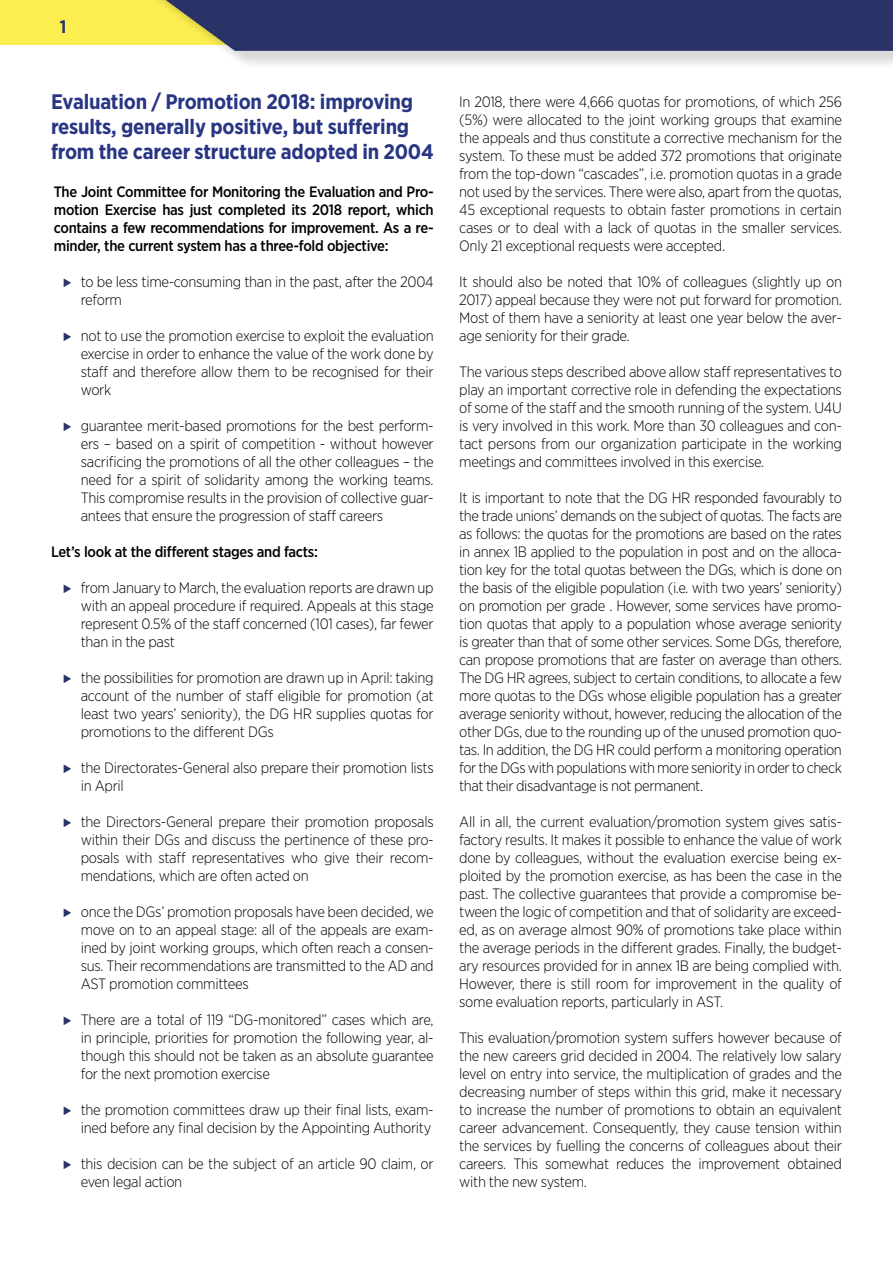
<style>
.page{position:relative;width:893px;height:1263px;background:#fff}
.page>*{position:absolute;margin:0;border:0;box-sizing:border-box;transform-origin:0 0}
.t1{font:700 21px/25.2px "Gotham Narrow";letter-spacing:-.01em;color:#283583}
.t2{font:700 18px "Gotham Narrow";color:#2a3367}
.t3{font:300 15px/18px "Gotham Narrow";letter-spacing:-.02em;color:#000;text-align:justify}
.t4{font:500 15px/18px "Gotham Narrow";letter-spacing:-.02em;color:#000;text-align:justify}
.s1{font-family:"Icons South St";font-weight:400;font-size:7.5px;color:#2a3367}
</style>
<div class="page">
<div style="left:0;top:0;width:893px;height:44px;background:#fcee51"></div>
<div style="left:141px;top:0;width:752px;height:70px;background:#000;opacity:.15"></div>
<svg style="left:137px;top:0;width:756px;height:51px;background:#3c4367"></svg>
<p class="t2" style="left:60px;top:15px;width:8px">1</p>
<h1 class="t1" style="left:51px;top:89px;width:384px">Evaluation / Promotion 2018: improving results, generally positive, but suffering from the career structure adopted in 2004</h1>
<p class="t4" style="left:54px;top:182px;width:381px">The Joint Committee for Monitoring the Evaluation and Pro&shy;motion Exercise has just completed its 2018 report, which contains a few recommendations for improvement. As a re&shy;minder, the current system has a three-fold objective:</p>
<p class="t3" style="left:81px;top:272px;width:354px;text-indent:-17px"><span class="s1">C</span> to be less time-consuming than in the past, after the 2004 reform</p>
<p class="t3" style="left:81px;top:326px;width:354px;text-indent:-17px"><span class="s1">C</span> not to use the promotion exercise to exploit the evaluation exercise in order to enhance the value of the work done by staff and therefore allow them to be recognised for their work</p>
<p class="t3" style="left:81px;top:416px;width:354px;text-indent:-17px"><span class="s1">C</span> guarantee merit-based promotions for the best perform&shy;ers – based on a spirit of competition - without however sacrificing the promotions of all the other colleagues – the need for a spirit of solidarity among the working teams.<br>This compromise results in the provision of collective guar&shy;antees that ensure the progression of staff careers</p>
<p class="t4" style="left:51px;top:542px;width:268px">Let’s look at the different stages and facts:</p>
<p class="t3" style="left:81px;top:578px;width:354px;text-indent:-17px"><span class="s1">C</span> from January to March, the evaluation reports are drawn up with an appeal procedure if required. Appeals at this stage represent 0.5% of the staff concerned (101 cases), far fewer than in the past</p>
<p class="t3" style="left:81px;top:668px;width:354px;text-indent:-17px"><span class="s1">C</span> the possibilities for promotion are drawn up in April: taking account of the number of staff eligible for promotion (at least two years’ seniority), the DG HR supplies quotas for promotions to the different DGs</p>
<p class="t3" style="left:81px;top:758px;width:354px;text-indent:-17px"><span class="s1">C</span> the Directorates-General also prepare their promotion lists in April</p>
<p class="t3" style="left:81px;top:812px;width:354px;text-indent:-17px"><span class="s1">C</span> the Directors-General prepare their promotion proposals within their DGs and discuss the pertinence of these pro&shy;posals with staff representatives who give their recom&shy;mendations, which are often acted on</p>
<p class="t3" style="left:81px;top:902px;width:354px;text-indent:-17px"><span class="s1">C</span> once the DGs’ promotion proposals have been decided, we move on to an appeal stage: all of the appeals are exam&shy;ined by joint working groups, which often reach a consen&shy;sus. Their recommendations are transmitted to the AD and AST promotion committees</p>
<p class="t3" style="left:81px;top:1010px;width:354px;text-indent:-17px"><span class="s1">C</span> There are a total of 119 “DG-monitored” cases which are, in principle, priorities for promotion the following year, al&shy;though this should not be taken as an absolute guarantee for the next promotion exercise</p>
<p class="t3" style="left:64px;top:1100px;width:371px;text-align:right"><span class="s1">C</span> the promotion committees draw up their final lists, exam&shy;ined before any final decision by the Appointing Authority</p>
<p class="t3" style="left:81px;top:1154px;width:354px;text-indent:-17px"><span class="s1">C</span> this decision can be the subject of an article 90 claim, or even legal action</p>
<p class="t3" style="left:459px;top:92px;width:384px">In 2018, there were 4,666 quotas for promotions, of which 256 (5%) were allocated to the joint working groups that examine the appeals and thus constitute a corrective mechanism for the system. To these must be added 372 promotions that originate from the top-down “cascades”, i.e. promotion quotas in a grade not used by the services. There were also, apart from the quotas, 45 exceptional requests to obtain faster promotions in certain cases or to deal with a lack of quotas in the smaller services.<br>Only 21 exceptional requests were accepted.</p>
<p class="t3" style="left:459px;top:272px;width:384px">It should also be noted that 10% of colleagues (slightly up on 2017) appeal because they were not put forward for promotion.<br>Most of them have a seniority at least one year below the aver&shy;age seniority for their grade.</p>
<p class="t3" style="left:459px;top:362px;width:384px">The various steps described above allow staff representatives to play an important corrective role in defending the expectations of some of the staff and the smooth running of the system. U4U is very involved in this work. More than 30 colleagues and con&shy;tact persons from our organization participate in the working meetings and committees involved in this exercise.</p>
<p class="t3" style="left:459px;top:488px;width:384px">It is important to note that the DG HR responded favourably to the trade unions’ demands on the subject of quotas. The facts are as follows: the quotas for the promotions are based on the rates in annex 1B applied to the population in post and on the alloca&shy;tion key for the total quotas between the DGs, which is done on the basis of the eligible population (i.e. with two years’ seniority) on promotion per grade . However, some services have promo&shy;tion quotas that apply to a population whose average seniority is greater than that of some other services. Some DGs, therefore, can propose promotions that are faster on average than others.<br>The DG HR agrees, subject to certain conditions, to allocate a few more quotas to the DGs whose eligible population has a greater average seniority without, however, reducing the allocation of the other DGs, due to the rounding up of the unused promotion quo&shy;tas. In addition, the DG HR could perform a monitoring operation for the DGs with populations with more seniority in order to check that their disadvantage is not permanent.</p>
<p class="t3" style="left:459px;top:812px;width:384px">All in all, the current evaluation/promotion system gives satis&shy;factory results. It makes it possible to enhance the value of work done by colleagues, without the evaluation exercise being ex&shy;ploited by the promotion exercise, as has been the case in the past. The collective guarantees that provide a compromise be&shy;tween the logic of competition and that of solidarity are exceed&shy;ed, as on average almost 90% of promotions take place within the average periods in the different grades. Finally, the budget&shy;ary resources provided for in annex 1B are being complied with.<br>However, there is still room for improvement in the quality of some evaluation reports, particularly in AST.</p>
<p class="t3" style="left:459px;top:1028px;width:384px">This evaluation/promotion system suffers however because of the new careers grid decided in 2004. The relatively low salary level on entry into service, the multiplication of grades and the decreasing number of steps within this grid, make it necessary to increase the number of promotions to obtain an equivalent career advancement. Consequently, they cause tension within the services by fuelling the concerns of colleagues about their careers. This somewhat reduces the improvement obtained with the new system.</p>
</div>
